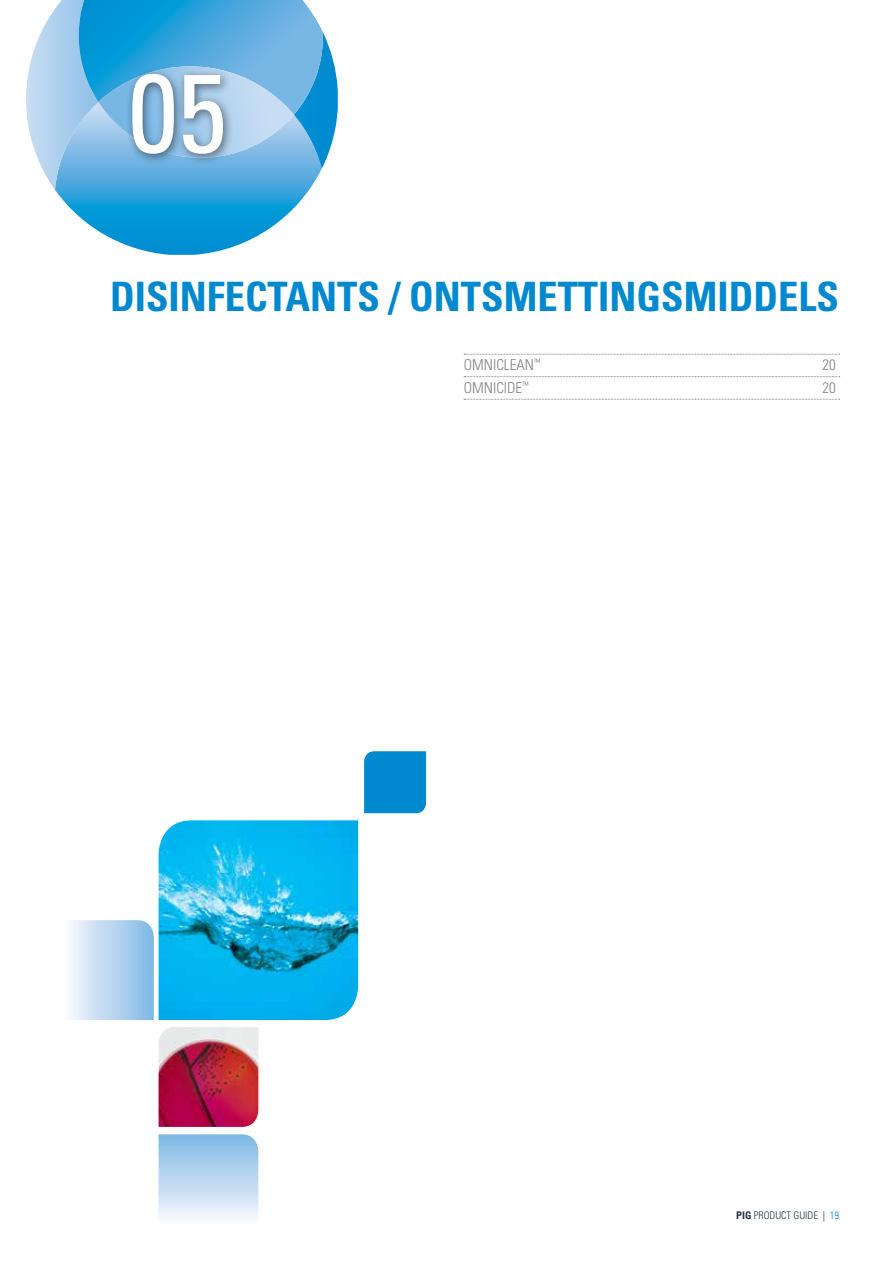
<style>
.page{position:relative;width:893px;height:1263px;background:#fff}
.page>*{position:absolute;margin:0;border:0;box-sizing:border-box;transform-origin:0 0}
.t1{font:condensed 111px "Univers";color:#fff}
.t2{font:700 condensed 40.5px "Univers";color:#0089cf}
.t3{font:300 condensed 15px "Univers";color:#808285}
.t4{font:300 condensed 10.5px "Univers";color:#243444}
.s1{font-weight:700}
.s2{color:#0089cf}
</style>
<div class="page">
<svg style="left:26px;top:9px;width:312px;height:181px"></svg>
<svg style="left:55px;top:0;width:268px;height:255px;background:#60b4e2"></svg>
<div style="left:125px;top:67px;width:109px;height:98px;background:#000;opacity:.5"></div>
<img style="left:159px;top:1027px;width:99px;height:100px">
<img style="left:159px;top:820px;width:199px;height:200px">
<svg style="left:70px;top:920px;width:84px;height:100px;background:#bad7f0"></svg>
<svg style="left:159px;top:1134px;width:99px;height:85px;background:#b9d6f0"></svg>
<svg style="left:464px;top:354px;width:376px;height:1px"></svg>
<svg style="left:464px;top:376px;width:376px;height:1px"></svg>
<svg style="left:464px;top:399px;width:376px;height:1px"></svg>
<div style="left:364px;top:751px;width:62px;height:62px;background:#0089cf"></div>
<h1 class="t1" style="left:128px;top:42px;width:100px">05</h1>
<p class="t2" style="left:110px;top:272px;width:730px">DISINFECTANTS / ONTSMETTINGSMIDDELS</p>
<p class="t3" style="left:464px;top:356px;width:78px">OMNICLEAN<sup>™</sup></p>
<p class="t3" style="left:823px;top:356px;width:15px">20</p>
<p class="t3" style="left:464px;top:378px;width:66px">OMNICIDE<sup>™</sup></p>
<p class="t3" style="left:823px;top:378px;width:15px">20</p>
<p class="t4" style="left:736px;top:1209px;width:104px"><span class="s1">PIG</span> PRODUCT GUIDE | <span class="s2">19</span></p>
</div>
